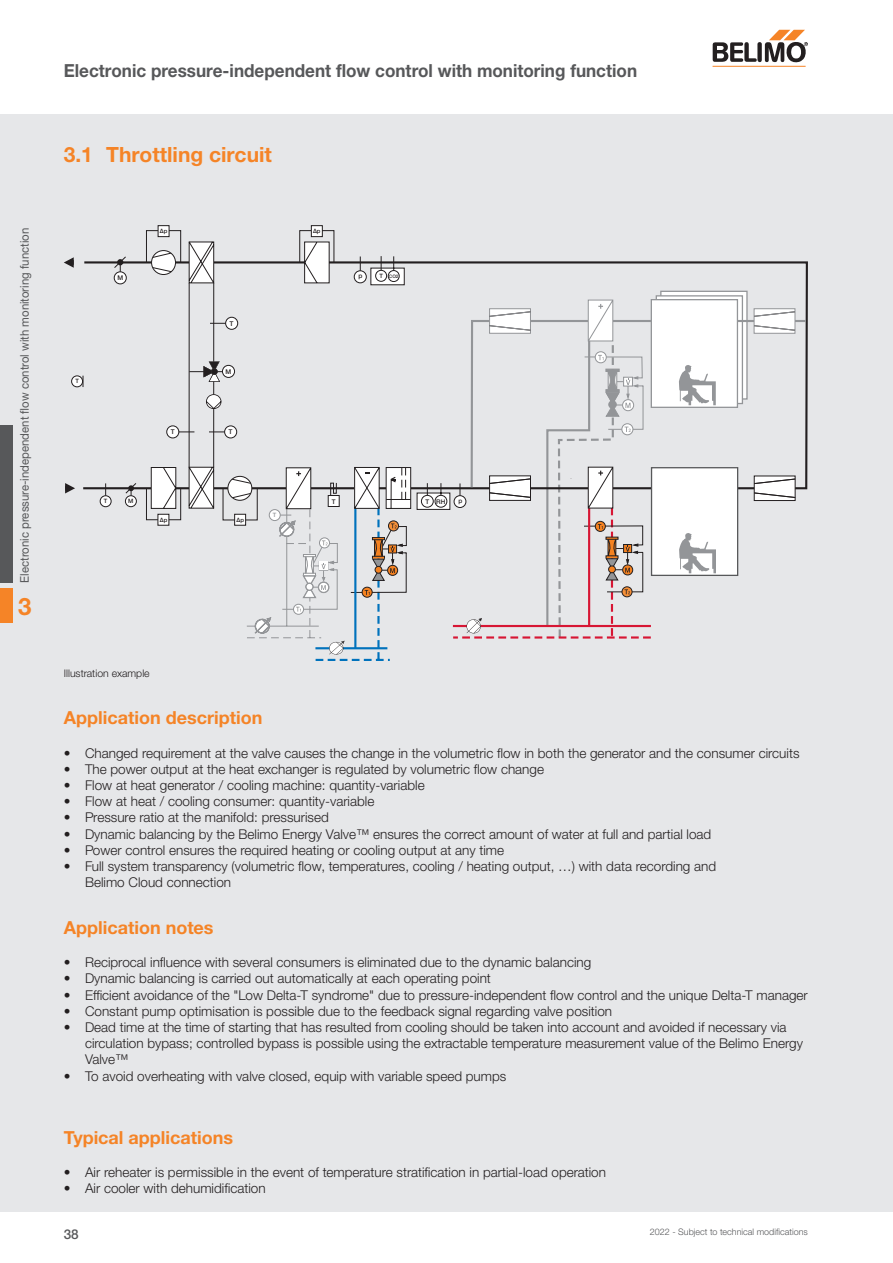
<style>
.page{position:relative;width:893px;height:1263px;background:#fff}
.page>*{position:absolute;margin:0;border:0;box-sizing:border-box;transform-origin:0 0}
.t1{font:700 24px "Helvetica Neue LTW1 G";color:#f58427}
.t2{font:700 21px "Helvetica Neue LTW1 G";color:#f58427}
.t3{font:700 18px "Helvetica Neue LTW1 G";color:#57585a;scale:.95 1}
.t4{font:700 18px "Helvetica Neue LTW1 G";color:#f58427}
.t5{font:300 13.5px/16.2px "Helvetica Neue LTW1 G";color:#231f20}
.t6{font:500 13.5px "Helvetica Neue LTW1 G";color:#57585a}
.t7{font:12px "Helvetica Neue LTW1 G";color:#57585a;scale:.95 1}
.t8{font:300 10.5px "Helvetica Neue LTW1 G";color:#231f20}
.t9{font:300 9px "Helvetica Neue LTW1 G";color:#57585a}
.t10{font:500 6.45px "Helvetica Neue LTW1 G";color:#231f20}
.t11{font:500 5.85px "Helvetica Neue LTW1 G";color:#231f20}
.t12{font:500 5.85px "Helvetica Neue LTW1 G";color:#939598}
.t13{font:500 4.65px "Helvetica Neue LTW1 G";color:#231f20}
.s1{font-size:5.85px}
</style>
<div class="page">
<hr style="left:713px;top:66px;width:93px;height:1px;background:#f58427">
<svg style="left:713px;top:30px;width:95px;height:33px"></svg>
<div style="left:0;top:115px;width:893px;height:1097px;background:#e6e7e9"></div>
<div style="left:0;top:589px;width:13px;height:34px;background:#f58427"></div>
<div style="left:0;top:425px;width:13px;height:158px;background:#57585a"></div>
<svg style="left:81px;top:260px;width:727px;height:230px"></svg>
<div style="left:660px;top:291px;width:88px;height:109px;background:#fff;border:1px solid #939598"></div>
<div style="left:656px;top:295px;width:87px;height:109px;background:#fff;border:1px solid #939598"></div>
<div style="left:651px;top:467px;width:87px;height:109px;background:#fff;border:1px solid #57585a"></div>
<svg style="left:679px;top:533px;width:37px;height:40px"></svg>
<div style="left:754px;top:476px;width:41px;height:25px;background:#fff;border:1px solid #231f20"></div>
<svg style="left:753px;top:492px;width:43px;height:6px"></svg>
<svg style="left:304px;top:241px;width:26px;height:43px"></svg>
<svg style="left:188px;top:241px;width:27px;height:43px"></svg>
<div style="left:151px;top:250px;width:25px;height:25px;border:1px solid #231f20;border-radius:50%"></div>
<svg style="left:152px;top:252px;width:22px;height:21px"></svg>
<svg style="left:105px;top:483px;width:1px;height:13px"></svg>
<div style="left:100px;top:496px;width:11px;height:11px;background:#fff;border-radius:50%"></div>
<div style="left:100px;top:496px;width:11px;height:11px;border:1px solid #231f20;border-radius:50%"></div>
<hr style="left:189px;top:283px;width:1px;height:184px;background:#231f20">
<hr style="left:213px;top:283px;width:1px;height:184px;background:#231f20">
<div style="left:225px;top:426px;width:12px;height:12px;background:#fff;border-radius:50%"></div>
<div style="left:224px;top:426px;width:13px;height:12px;border:1px solid #231f20;border-radius:50%"></div>
<svg style="left:206px;top:394px;width:15px;height:15px"></svg>
<div style="left:146px;top:230px;width:35px;height:32px;border:1px solid #231f20"></div>
<div style="left:158px;top:226px;width:11px;height:11px;background:#fff"></div>
<div style="left:158px;top:225px;width:11px;height:12px;border:1px solid #231f20"></div>
<div style="left:311px;top:226px;width:11px;height:11px;background:#fff"></div>
<div style="left:311px;top:225px;width:11px;height:12px;border:1px solid #231f20"></div>
<svg style="left:371px;top:256px;width:34px;height:29px"></svg>
<div style="left:376px;top:270px;width:11px;height:11px;background:#fff;border-radius:50%"></div>
<div style="left:375px;top:270px;width:12px;height:11px;border:1px solid #231f20;border-radius:50%"></div>
<svg style="left:360px;top:256px;width:1px;height:15px"></svg>
<div style="left:354px;top:271px;width:12px;height:12px;background:#fff;border-radius:50%"></div>
<div style="left:354px;top:271px;width:12px;height:12px;border:1px solid #231f20;border-radius:50%"></div>
<div style="left:125px;top:496px;width:11px;height:11px;background:#fff;border-radius:50%"></div>
<div style="left:125px;top:495px;width:12px;height:12px;border:1px solid #231f20;border-radius:50%"></div>
<svg style="left:125px;top:482px;width:12px;height:15px"></svg>
<div style="left:114px;top:272px;width:12px;height:12px;background:#fff;border-radius:50%"></div>
<div style="left:114px;top:272px;width:12px;height:12px;border:1px solid #231f20;border-radius:50%"></div>
<svg style="left:113px;top:256px;width:14px;height:16px"></svg>
<div style="left:226px;top:317px;width:12px;height:12px;background:#fff;border-radius:50%"></div>
<div style="left:225px;top:317px;width:13px;height:12px;border:1px solid #231f20;border-radius:50%"></div>
<div style="left:167px;top:426px;width:12px;height:12px;background:#fff;border-radius:50%"></div>
<div style="left:167px;top:426px;width:12px;height:12px;border:1px solid #231f20;border-radius:50%"></div>
<svg style="left:179px;top:432px;width:15px;height:1px"></svg>
<hr style="left:189px;top:371px;width:34px;height:1px;background:#231f20">
<div style="left:222px;top:365px;width:13px;height:12px;background:#fff;border-radius:50%"></div>
<div style="left:222px;top:365px;width:13px;height:13px;border:1px solid #231f20;border-radius:50%"></div>
<svg style="left:204px;top:361px;width:16px;height:21px"></svg>
<svg style="left:146px;top:466px;width:265px;height:195px"></svg>
<svg style="left:651px;top:319px;width:157px;height:170px"></svg>
<div style="left:651px;top:299px;width:87px;height:109px;background:#fff;border:1px solid #939598"></div>
<svg style="left:679px;top:365px;width:37px;height:40px"></svg>
<div style="left:754px;top:308px;width:41px;height:26px;background:#fff;border:1px solid #939598"></div>
<svg style="left:753px;top:311px;width:43px;height:6px"></svg>
<svg style="left:753px;top:325px;width:43px;height:6px"></svg>
<svg style="left:417px;top:299px;width:234px;height:340px"></svg>
<div style="left:72px;top:376px;width:11px;height:11px;background:#fff;border-radius:50%"></div>
<div style="left:71px;top:376px;width:12px;height:11px;border:1px solid #231f20;border-radius:50%"></div>
<svg style="left:65px;top:483px;width:10px;height:10px"></svg>
<svg style="left:64px;top:257px;width:10px;height:11px"></svg>
<svg style="left:209px;top:430px;width:17px;height:4px"></svg>
<svg style="left:210px;top:321px;width:18px;height:5px"></svg>
<p class="t7" style="left:17px;top:583px;width:375px;rotate:-90deg">Electronic pressure-independent flow control with monitoring function</p>
<h1 class="t1" style="left:18px;top:591px;width:15px">3</h1>
<h3 class="t3" style="left:64px;top:59px;width:605px">Electronic pressure-independent flow control with monitoring function</h3>
<h2 class="t2" style="left:64px;top:141px;width:210px">3.1 Throttling circuit</h2>
<p class="t10" style="left:117px;top:274px;width:7px">M</p>
<p class="t11" style="left:160px;top:227px;width:9px">∆p</p>
<p class="t11" style="left:313px;top:227px;width:9px">∆p</p>
<p class="t10" style="left:359px;top:272px;width:5px">p</p>
<p class="t13" style="left:379px;top:273px;width:21px"><span class="s1">T</span> CO2</p>
<p class="t11" style="left:75px;top:378px;width:5px">T</p>
<p class="t10" style="left:171px;top:428px;width:5px">T</p>
<p class="t10" style="left:226px;top:368px;width:7px">M</p>
<p class="t11" style="left:104px;top:498px;width:5px">T</p>
<p class="t10" style="left:425px;top:497px;width:21px">T RH</p>
<p class="t10" style="left:458px;top:497px;width:5px">p</p>
<p class="t12" style="left:273px;top:512px;width:5px">T</p>
<p class="t11" style="left:160px;top:516px;width:9px">∆p</p>
<p class="t10" style="left:332px;top:497px;width:5px">T</p>
<p class="t11" style="left:128px;top:498px;width:7px">M</p>
<p class="t11" style="left:237px;top:516px;width:9px">∆p</p>
<p class="t8" style="left:64px;top:667px;width:87px">Illustration example</p>
<h3 class="t4" style="left:64px;top:707px;width:200px">Application description</h3>
<p class="t5" style="left:64px;top:745px;width:737px">• Changed requirement at the valve causes the change in the volumetric flow in both the generator and the consumer circuits</p>
<p class="t5" style="left:64px;top:761px;width:482px">• The power output at the heat exchanger is regulated by volumetric flow change</p>
<p class="t5" style="left:64px;top:777px;width:362px">• Flow at heat generator / cooling machine: quantity-variable</p>
<p class="t5" style="left:64px;top:793px;width:312px">• Flow at heat / cooling consumer: quantity-variable</p>
<p class="t5" style="left:64px;top:809px;width:266px">• Pressure ratio at the manifold: pressurised</p>
<p class="t5" style="left:64px;top:826px;width:649px">• Dynamic balancing by the Belimo Energy Valve™ ensures the correct amount of water at full and partial load</p>
<p class="t5" style="left:64px;top:842px;width:442px">• Power control ensures the required heating or cooling output at any time</p>
<p class="t5" style="left:85px;top:858px;width:633px;text-indent:-21px">• Full system transparency (volumetric flow, temperatures, cooling / heating output, …) with data recording and<br>Belimo Cloud connection</p>
<h3 class="t4" style="left:64px;top:916px;width:151px">Application notes</h3>
<p class="t5" style="left:64px;top:954px;width:529px">• Reciprocal influence with several consumers is eliminated due to the dynamic balancing</p>
<p class="t5" style="left:64px;top:970px;width:429px">• Dynamic balancing is carried out automatically at each operating point</p>
<p class="t5" style="left:64px;top:987px;width:745px">• Efficient avoidance of the "Low Delta-T syndrome" due to pressure-independent flow control and the unique Delta-T manager</p>
<p class="t5" style="left:64px;top:1003px;width:550px">• Constant pump optimisation is possible due to the feedback signal regarding valve position</p>
<p class="t5" style="left:85px;top:1019px;width:719px;text-indent:-21px">• Dead time at the time of starting that has resulted from cooling should be taken into account and avoided if necessary via circulation bypass; controlled bypass is possible using the extractable temperature measurement value of the Belimo Energy<br>Valve™</p>
<p class="t5" style="left:64px;top:1068px;width:444px">• To avoid overheating with valve closed, equip with variable speed pumps</p>
<h3 class="t4" style="left:64px;top:1126px;width:171px">Typical applications</h3>
<p class="t5" style="left:64px;top:1164px;width:544px">• Air reheater is permissible in the event of temperature stratification in partial-load operation</p>
<p class="t5" style="left:64px;top:1180px;width:203px">• Air cooler with dehumidification</p>
<p class="t6" style="left:64px;top:1226px;width:17px">38</p>
<p class="t9" style="left:650px;top:1227px;width:160px">2022 - Subject to technical modifications</p>
</div>
